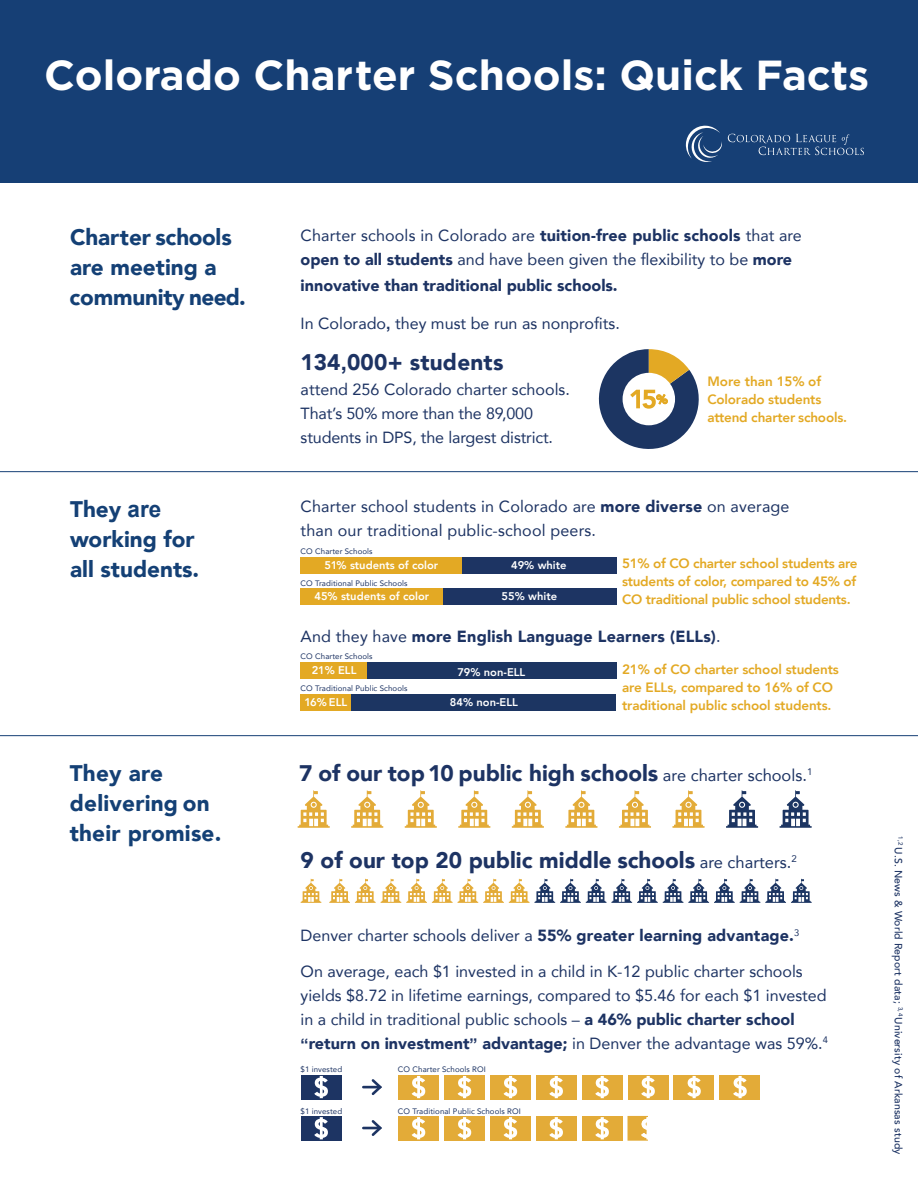
<style>
.page{position:relative;width:918px;height:1188px;background:#fff}
.page>*{position:absolute;margin:0;border:0;box-sizing:border-box;transform-origin:0 0}
.t1{font:700 42px "Gotham";color:#fff}
.t2{font:900 22.5px "Avenir";color:#1d3363}
.t3{font:900 22.5px/30px "Avenir";color:#144075}
.t4{font:16.2px/24px "Avenir";color:#1d3363}
.t5{font:900 16.2px "Avenir";color:#1d3363}
.t6{font:800 13.5px/18px "Avenir";letter-spacing:-.01em;color:#e3a924}
.t7{font:800 11.1px "Avenir";color:#fff}
.t8{font:500 10.5px "Avenir";letter-spacing:.01em;color:#1d3363}
.t9{font:7.95px "Avenir";letter-spacing:.01em;color:#1d3363}
.s1{font-family:"Arial";font-weight:700}
.s2{font-weight:900}
.s3{font-weight:400}
.s4{font-weight:400;font-size:16.5px}
</style>
<div class="page">
<div style="left:0;top:0;width:918px;height:183px;background:#163f75"></div>
<svg style="left:598px;top:349px;width:101px;height:100px"></svg>
<div style="left:659px;top:395px;width:6px;height:9px;border:1px solid #e3a924"></div>
<div style="left:461px;top:557px;width:155px;height:16px;background:#1d3463"></div>
<div style="left:442px;top:588px;width:174px;height:17px;background:#1d3463"></div>
<div style="left:366px;top:662px;width:250px;height:17px;background:#1c3562"></div>
<div style="left:351px;top:694px;width:265px;height:16px;background:#1c3562"></div>
<div style="left:301px;top:662px;width:66px;height:17px;background:#e3a924"></div>
<div style="left:301px;top:694px;width:50px;height:16px;background:#e3a924"></div>
<div style="left:301px;top:557px;width:161px;height:16px;background:#e3a924"></div>
<div style="left:301px;top:588px;width:142px;height:17px;background:#e3a924"></div>
<svg style="left:298px;top:791px;width:32px;height:37px"></svg>
<svg style="left:351px;top:791px;width:32px;height:37px"></svg>
<svg style="left:405px;top:791px;width:32px;height:37px"></svg>
<svg style="left:458px;top:791px;width:32px;height:37px"></svg>
<svg style="left:512px;top:791px;width:32px;height:37px"></svg>
<svg style="left:565px;top:791px;width:32px;height:37px"></svg>
<svg style="left:619px;top:791px;width:32px;height:37px"></svg>
<svg style="left:672px;top:791px;width:33px;height:37px"></svg>
<svg style="left:726px;top:791px;width:32px;height:37px"></svg>
<svg style="left:780px;top:791px;width:32px;height:37px"></svg>
<svg style="left:301px;top:879px;width:20px;height:24px"></svg>
<svg style="left:329px;top:879px;width:483px;height:24px"></svg>
<div style="left:301px;top:1075px;width:41px;height:25px;background:#1d3463"></div>
<svg style="left:314px;top:1076px;width:14px;height:22px"></svg>
<div style="left:301px;top:1116px;width:41px;height:25px;background:#1d3463"></div>
<svg style="left:314px;top:1117px;width:14px;height:22px"></svg>
<svg style="left:628px;top:1116px;width:20px;height:25px"></svg>
<div style="left:398px;top:1075px;width:41px;height:25px;background:#e3ab38"></div>
<svg style="left:412px;top:1076px;width:13px;height:22px"></svg>
<div style="left:444px;top:1075px;width:41px;height:25px;background:#e3ab38"></div>
<svg style="left:458px;top:1076px;width:13px;height:22px"></svg>
<div style="left:490px;top:1075px;width:41px;height:25px;background:#e3ab38"></div>
<svg style="left:504px;top:1076px;width:13px;height:22px"></svg>
<div style="left:536px;top:1075px;width:41px;height:25px;background:#e3ab38"></div>
<svg style="left:549px;top:1076px;width:14px;height:22px"></svg>
<div style="left:582px;top:1075px;width:41px;height:25px;background:#e3ab38"></div>
<svg style="left:595px;top:1076px;width:14px;height:22px"></svg>
<div style="left:674px;top:1075px;width:40px;height:25px;background:#e3ab38"></div>
<svg style="left:687px;top:1076px;width:14px;height:22px"></svg>
<div style="left:628px;top:1075px;width:40px;height:25px;background:#e3ab38"></div>
<svg style="left:641px;top:1076px;width:14px;height:22px"></svg>
<div style="left:719px;top:1075px;width:41px;height:25px;background:#e3ab38"></div>
<svg style="left:733px;top:1076px;width:14px;height:22px"></svg>
<div style="left:398px;top:1116px;width:41px;height:25px;background:#e3ab38"></div>
<svg style="left:412px;top:1117px;width:13px;height:22px"></svg>
<div style="left:444px;top:1116px;width:41px;height:25px;background:#e3ab38"></div>
<svg style="left:458px;top:1117px;width:13px;height:22px"></svg>
<div style="left:490px;top:1116px;width:41px;height:25px;background:#e3ab38"></div>
<svg style="left:504px;top:1117px;width:13px;height:22px"></svg>
<div style="left:536px;top:1116px;width:41px;height:25px;background:#e3ab38"></div>
<svg style="left:549px;top:1117px;width:14px;height:22px"></svg>
<div style="left:582px;top:1116px;width:41px;height:25px;background:#e3ab38"></div>
<svg style="left:595px;top:1117px;width:14px;height:22px"></svg>
<svg style="left:363px;top:1120px;width:19px;height:16px"></svg>
<svg style="left:363px;top:1079px;width:19px;height:16px"></svg>
<hr style="left:0;top:471px;width:918px;height:1px;background:#163f75">
<hr style="left:0;top:735px;width:918px;height:1px;background:#163f75">
<svg style="left:686px;top:126px;width:36px;height:36px"></svg>
<svg style="left:728px;top:134px;width:136px;height:21px"></svg>
<p class="t1" style="left:44px;top:47px;width:827px">Colorado Charter Schools: Quick Facts</p>
<p class="t3" style="left:70px;top:221px;width:178px">Charter schools are meeting a community need.</p>
<p class="t3" style="left:70px;top:493px;width:131px">They <span class="s1">are </span>working for all students.</p>
<p class="t3" style="left:70px;top:757px;width:153px">They are delivering on their promise.</p>
<p class="t4" style="left:301px;top:223px;width:503px">Charter schools in Colorado are <span class="s2">tuition-free public schools</span> that are <span class="s2">open to all students</span> and have been given the flexibility to be <span class="s2">more</span></p>
<p class="t5" style="left:301px;top:271px;width:319px">innovative than traditional public schools.</p>
<p class="t4" style="left:301px;top:311px;width:321px">In Colorado<span class="s1">,</span> they must be run as nonprofits.</p>
<p class="t2" style="left:301px;top:343px;width:204px">134<span class="s1">,</span>000+ students</p>
<p class="t4" style="left:301px;top:377px;width:271px">attend 256 Colorado charter schools.<br>That’s 50% more than the 89,000 students in DPS, the largest district.</p>
<p class="t6" style="left:707px;top:372px;width:141px">More than 15% of<br>Colorado students attend charter schools.</p>
<p class="t4" style="left:301px;top:494px;width:490px">Charter school students in Colorado are <span class="s2">more diverse</span> on average than our traditional public-school peers.</p>
<p class="t9" style="left:301px;top:545px;width:73px">CO Charter Schools</p>
<p class="t9" style="left:301px;top:576px;width:108px">CO Traditional Public Schools</p>
<p class="t7" style="left:324px;top:557px;width:115px">51% students of color</p>
<p class="t7" style="left:511px;top:557px;width:57px">49% white</p>
<p class="t7" style="left:314px;top:588px;width:116px">45% students of color</p>
<p class="t7" style="left:502px;top:588px;width:57px">55% white</p>
<p class="t6" style="left:622px;top:554px;width:237px;text-align:justify">51% of CO charter school students are students of color, compared to 45% of CO traditional public school students.</p>
<p class="t5" style="left:301px;top:623px;width:422px"><span class="s3">And they have</span> more English Language Learners (ELLs)<span class="s3">.</span></p>
<p class="t9" style="left:301px;top:650px;width:73px">CO Charter Schools</p>
<p class="t9" style="left:301px;top:681px;width:108px">CO Traditional Public Schools</p>
<p class="t7" style="left:312px;top:662px;width:46px">21% ELL</p>
<p class="t7" style="left:457px;top:663px;width:70px">79% non-ELL</p>
<p class="t7" style="left:305px;top:694px;width:44px">16% ELL</p>
<p class="t7" style="left:450px;top:694px;width:70px">84% non-ELL</p>
<p class="t6" style="left:622px;top:660px;width:218px">21% of CO charter school students are ELLs, compared to 16% of CO traditional public school students.</p>
<p class="t2" style="left:299px;top:754px;width:515px">7 of our top 10 public high schools <span class="s4">are charter schools.</span><sup>1</sup></p>
<p class="t2" style="left:301px;top:841px;width:498px">9 of our top 20 public middle schools <span class="s4">are charters.</span><sup>2</sup></p>
<p class="t4" style="left:301px;top:923px;width:500px">Denver charter schools deliver a <span class="s2">55% greater learning advantage.</span><sup>3</sup></p>
<p class="t4" style="left:301px;top:959px;width:529px">On average, each $1 invested in a child in K-12 public charter schools yields $8.72 in lifetime earnings, compared to $5.46 for each $1 invested in a child in traditional public schools – <span class="s2">a 46% public charter school </span><span class="s1">“</span><span class="s2">return on investment</span><span class="s1">”</span> <span class="s2">advantage;</span> in Denver the advantage was 59%.<sup>4</sup></p>
<p class="t9" style="left:301px;top:1062px;width:43px">$1 invested</p>
<p class="t9" style="left:301px;top:1104px;width:43px">$1 invested</p>
<p class="t9" style="left:398px;top:1062px;width:89px">CO Charter Schools ROI</p>
<p class="t9" style="left:398px;top:1104px;width:124px">CO Traditional Public Schools ROI</p>
<p class="t8" style="left:908px;top:836px;width:320px;rotate:90deg"><sup>1,</sup> <sup>2</sup> U.S. News &amp; World Report data; <sup>3,</sup> <sup>4</sup>University of Arkansas study</p>
</div>
